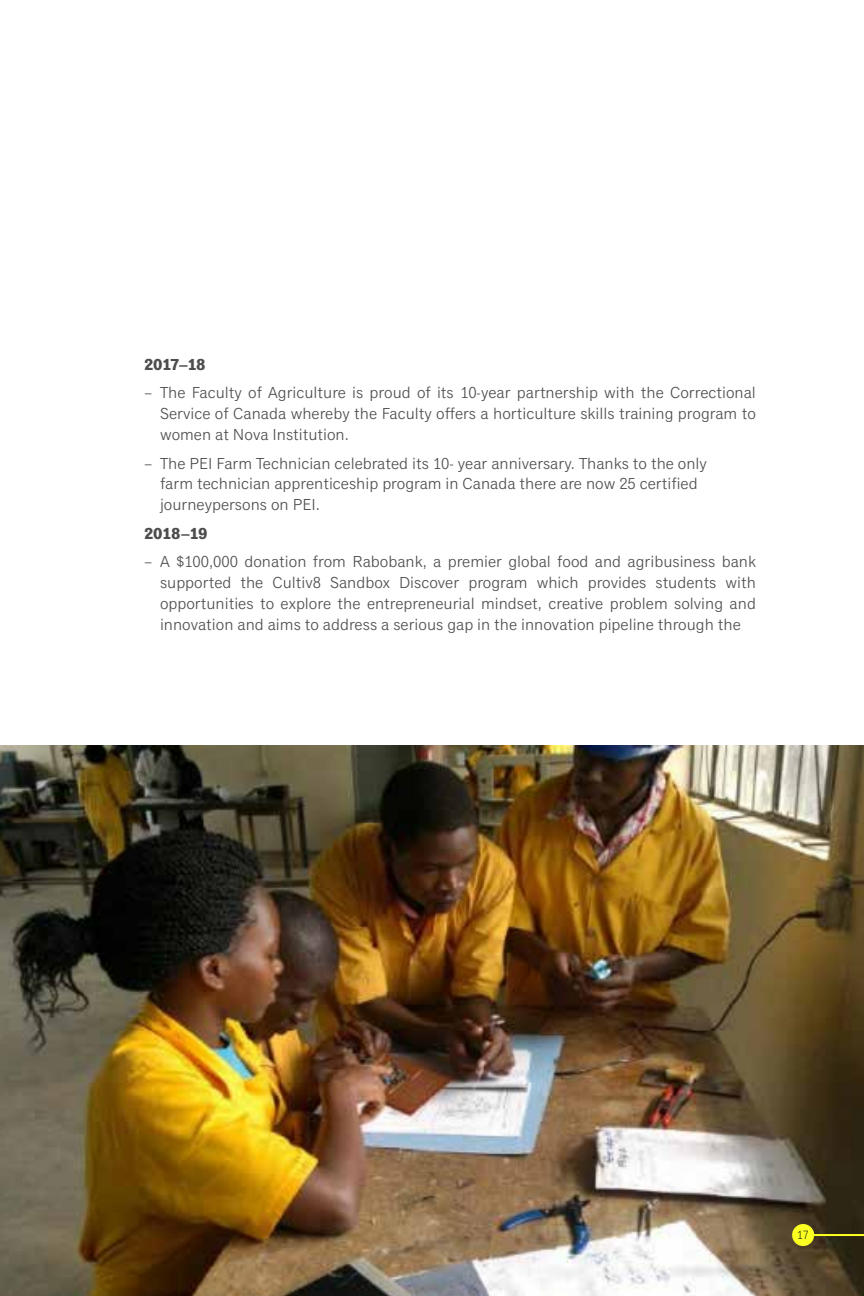
<style>
.page{position:relative;width:864px;height:1296px;background:#fff}
.page>*{position:absolute;margin:0;border:0;box-sizing:border-box;transform-origin:0 0}
.t1{font:16px/21px "Classic Grotesque Std";color:#4d4d4f;text-align:justify}
.t2{font:700 16px "Classic Grotesque Std";letter-spacing:-.015em;color:#4d4d4f}
.t3{font:300 12px "Classic Grotesque Std";color:#000}
</style>
<div class="page">
<img style="left:0;top:746px;width:864px;height:550px">
<hr style="left:803px;top:1234px;width:61px;height:2px;background:#fbff22">
<div style="left:792px;top:1224px;width:22px;height:22px;background:#fbff22;border-radius:50%"></div>
<p class="t2" style="left:144px;top:356px;width:63px">2017–18</p>
<p class="t1" style="left:160px;top:383px;width:597px;text-indent:-16px">− The Faculty of Agriculture is proud of its 10-year partnership with the Correctional Service of Canada whereby the Faculty offers a horticulture skills training program to women at Nova Institution.</p>
<p class="t1" style="left:160px;top:453px;width:548px;text-align:left;text-indent:-16px">− The PEI Farm Technician celebrated its 10- year anniversary. Thanks to the only farm technician apprenticeship program in Canada there are now 25 certified journeypersons on PEI.</p>
<p class="t2" style="left:144px;top:524px;width:65px">2018–19</p>
<p class="t1" style="left:160px;top:551px;width:598px;text-indent:-16px">− A $100,000 donation from Rabobank, a premier global food and agribusiness bank supported the Cultiv8 Sandbox Discover program which provides students with opportunities to explore the entrepreneurial mindset, creative problem solving and innovation and aims to address a serious gap in the innovation pipeline through the</p>
<p class="t3" style="left:797px;top:1228px;width:13px">17</p>
</div>
